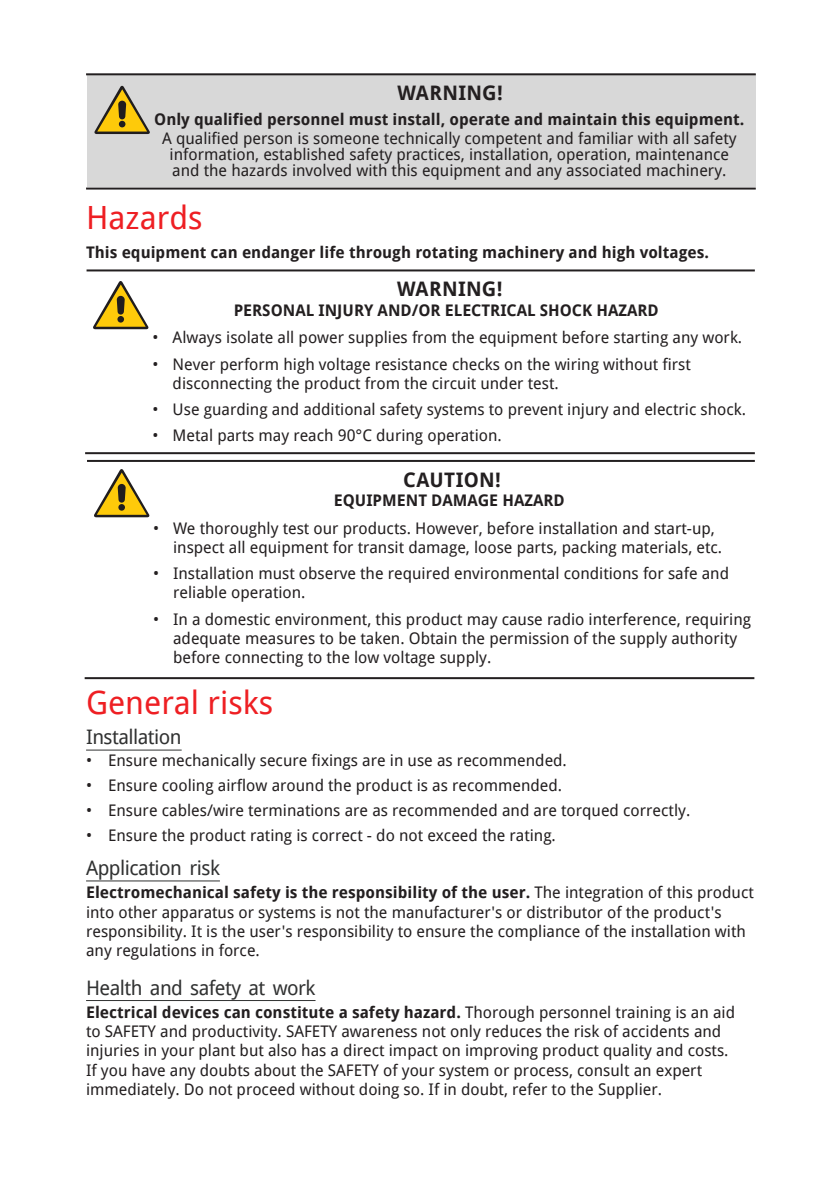
<style>
.page{position:relative;width:840px;height:1191px;background:#fff}
.page>*{position:absolute;margin:0;border:0;box-sizing:border-box;transform-origin:0 0}
.t1{font:32px "Droid Sans";color:#ee1f23}
.t2{font:20px "Droid Sans";letter-spacing:-.025em;color:#313232}
.t3{font:700 20px "Droid Sans";letter-spacing:.015em;color:#231f20}
.t4{font:16px/19.2px "Droid Sans";color:#231f20}
.t5{font:700 16px "Droid Sans";color:#231f20}
.s1{font-weight:700}
</style>
<div class="page">
<div style="left:87px;top:74px;width:668px;height:113px;background:#d8d8d8"></div>
<hr style="left:86px;top:749px;width:95px;height:1px;background:#313232">
<hr style="left:86px;top:880px;width:134px;height:1px;background:#313232">
<hr style="left:86px;top:1000px;width:229px;height:1px;background:#313232">
<hr style="left:87px;top:460px;width:667px;height:2px;background:#231f20">
<svg style="left:94px;top:469px;width:56px;height:48px"></svg>
<hr style="left:85px;top:677px;width:669px;height:2px;background:#231f20">
<hr style="left:86px;top:269px;width:668px;height:2px;background:#231f20">
<svg style="left:93px;top:281px;width:56px;height:48px"></svg>
<hr style="left:85px;top:452px;width:669px;height:2px;background:#231f20">
<hr style="left:86px;top:73px;width:669px;height:2px;background:#231f20">
<hr style="left:86px;top:187px;width:669px;height:2px;background:#231f20">
<svg style="left:94px;top:86px;width:56px;height:48px"></svg>
<p class="t3" style="left:397px;top:79px;width:107px">WARNING!</p>
<p class="t5" style="left:154px;top:108px;width:591px">Only qualified personnel must install, operate and maintain this equipment.</p>
<p class="t4" style="left:162px;top:130px;width:575px;line-height:16px;text-align:center">A qualified person is someone technically competent and familiar with all safety information, established safety practices, installation, operation, maintenance and the hazards involved with this equipment and any associated machinery.</p>
<h1 class="t1" style="left:86px;top:196px;width:118px">Hazards</h1>
<p class="t5" style="left:86px;top:241px;width:624px">This equipment can endanger life through rotating machinery and high voltages.</p>
<p class="t3" style="left:397px;top:275px;width:107px">WARNING!</p>
<p class="t5" style="left:233px;top:298px;width:426px">PERSONAL INJURY AND/OR ELECTRICAL SHOCK HAZARD</p>
<p class="t4" style="left:152px;top:327px;width:590px">• Always isolate all power supplies from the equipment before starting any work.</p>
<p class="t4" style="left:172px;top:354px;width:519px;text-indent:-20px">• Never perform high voltage resistance checks on the wiring without first disconnecting the product from the circuit under test.</p>
<p class="t4" style="left:152px;top:399px;width:594px">• Use guarding and additional safety systems to prevent injury and electric shock.</p>
<p class="t4" style="left:152px;top:425px;width:350px">• Metal parts may reach 90°C during operation.</p>
<p class="t3" style="left:403px;top:465px;width:99px">CAUTION!</p>
<p class="t5" style="left:333px;top:489px;width:232px">EQUIPMENT DAMAGE HAZARD</p>
<p class="t4" style="left:173px;top:518px;width:550px;text-indent:-20px">• We thoroughly test our products. However, before installation and start-up, inspect all equipment for transit damage, loose parts, packing materials, etc.</p>
<p class="t4" style="left:173px;top:563px;width:557px;text-indent:-20px">• Installation must observe the required environmental conditions for safe and reliable operation.</p>
<p class="t4" style="left:173px;top:609px;width:579px;text-indent:-20px">• In a domestic environment, this product may cause radio interference, requiring adequate measures to be taken. Obtain the permission of the supply authority before connecting to the low voltage supply.</p>
<h1 class="t1" style="left:86px;top:680px;width:189px">General risks</h1>
<p class="t2" style="left:86px;top:723px;width:97px">Installation</p>
<p class="t4" style="left:86px;top:750px;width:482px">• Ensure mechanically secure fixings are in use as recommended.</p>
<p class="t4" style="left:86px;top:775px;width:477px">• Ensure cooling airflow around the product is as recommended.</p>
<p class="t4" style="left:86px;top:800px;width:605px">• Ensure cables/wire terminations are as recommended and are torqued correctly.</p>
<p class="t4" style="left:86px;top:825px;width:471px">• Ensure the product rating is correct - do not exceed the rating.</p>
<p class="t2" style="left:86px;top:854px;width:135px">Application risk</p>
<p class="t4" style="left:86px;top:882px;width:669px"><span class="s1">Electromechanical safety is the responsibility of the user.</span> The integration of this product into other apparatus or systems is not the manufacturer's or distributor of the product's responsibility. It is the user's responsibility to ensure the compliance of the installation with any regulations in force.</p>
<p class="t2" style="left:86px;top:973px;width:231px">Health and safety at work</p>
<p class="t4" style="left:86px;top:1002px;width:650px"><span class="s1">Electrical devices can constitute a safety hazard.</span> Thorough personnel training is an aid to SAFETY and productivity. SAFETY awareness not only reduces the risk of accidents and injuries in your plant but also has a direct impact on improving product quality and costs.<br>If you have any doubts about the SAFETY of your system or process, consult an expert immediately. Do not proceed without doing so. If in doubt, refer to the Supplier.</p>
</div>
